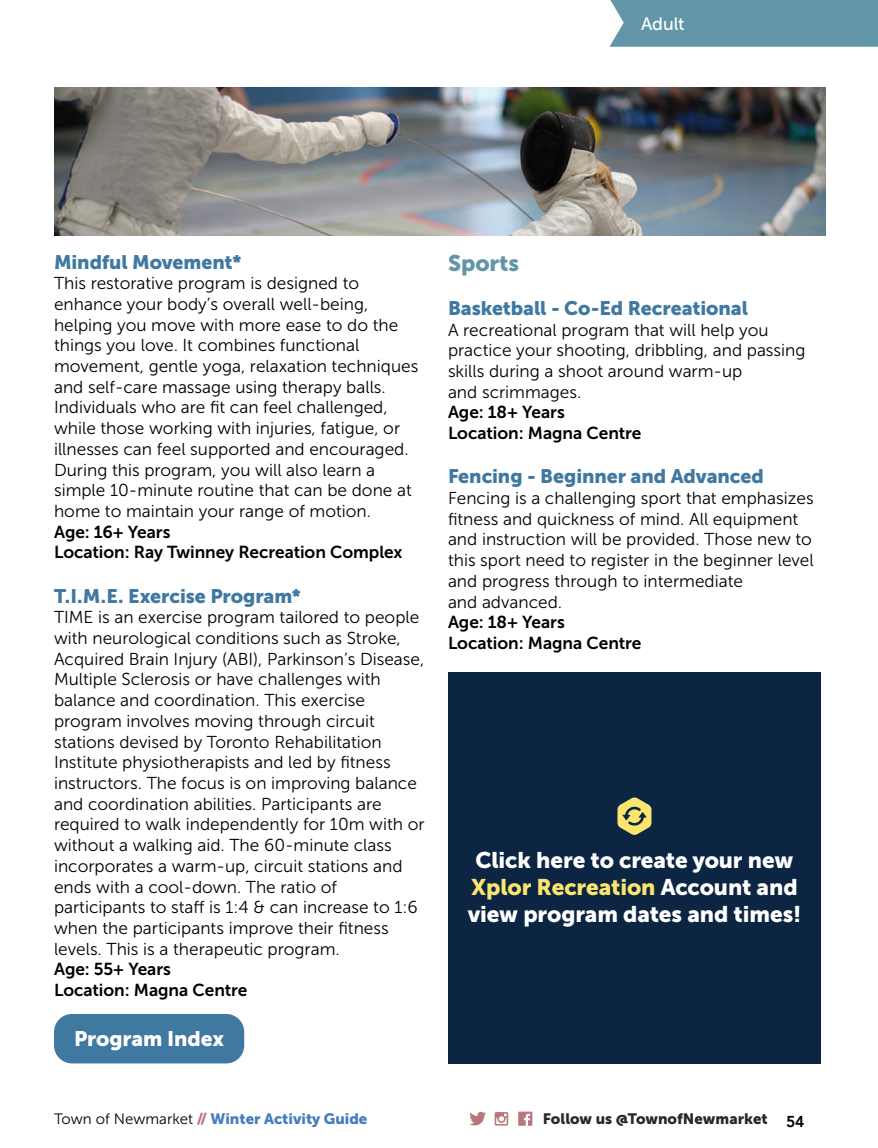
<style>
.page{position:relative;width:878px;height:1148px;background:#fff}
.page>*{position:absolute;margin:0;border:0;box-sizing:border-box;transform-origin:0 0}
.t1{font:22.5px/27px "Museo Sans 900";letter-spacing:-.005em;color:#fff;text-align:center}
.t2{font:22.5px "Museo Sans 900";color:#6096a8}
.t3{font:21px "Museo Sans 900";letter-spacing:-.005em;color:#fff}
.t4{font:19.5px "Museo Sans 900";letter-spacing:-.005em;color:#3f78a1}
.t5{font:18px "Museo Sans 500";letter-spacing:-.005em;color:#fff}
.t6{font:17.25px/20.7px "Museo Sans 300";color:#000}
.t7{font:17.25px/20.7px "Museo Sans 700";color:#000}
.t8{font:15px "Museo Sans 900";color:#457cbf}
.t9{font:15px "Museo Sans 900";color:#292829}
.s1{color:#fae66f}
.s2{font-family:"Museo Sans 300";color:#000}
.s3{color:#b7777c}
.s4{font-family:"Avenir";font-weight:800;font-size:15.75px;color:#000}
</style>
<div class="page">
<svg style="left:469px;top:1111px;width:17px;height:14px"></svg>
<svg style="left:494px;top:1112px;width:14px;height:13px"></svg>
<svg style="left:518px;top:1111px;width:14px;height:14px"></svg>
<div style="left:609px;top:0;width:269px;height:47px;background:#6096a8"></div>
<div style="left:54px;top:1014px;width:190px;height:49px;background:#3f78a1;border-radius:18px"></div>
<div style="left:448px;top:672px;width:372px;height:391px;background:#0c2543"></div>
<img style="left:54px;top:88px;width:771px;height:148px">
<svg style="left:617px;top:797px;width:34px;height:38px"></svg>
<p class="t5" style="left:641px;top:13px;width:45px">Adult</p>
<p class="t4" style="left:54px;top:251px;width:189px">Mindful Movement*</p>
<p class="t6" style="left:54px;top:273px;width:366px">This restorative program is designed to enhance your body’s overall well-being, helping you move with more ease to do the things you love. It combines functional movement, gentle yoga, relaxation techniques and self-care massage using therapy balls.<br>Individuals who are fit can feel challenged, while those working with injuries, fatigue, or illnesses can feel supported and encouraged.<br>During this program, you will also learn a simple 10-minute routine that can be done at home to maintain your range of motion.</p>
<p class="t7" style="left:54px;top:521px;width:350px">Age: 16+ Years<br>Location: Ray Twinney Recreation Complex</p>
<p class="t4" style="left:54px;top:584px;width:248px">T.I.M.E. Exercise Program*</p>
<p class="t6" style="left:54px;top:607px;width:372px">TIME is an exercise program tailored to people with neurological conditions such as Stroke, Acquired Brain Injury (ABI), Parkinson’s Disease, Multiple Sclerosis or have challenges with balance and coordination. This exercise program involves moving through circuit stations devised by Toronto Rehabilitation Institute physiotherapists and led by fitness instructors. The focus is on improving balance and coordination abilities. Participants are required to walk independently for 10m with or without a walking aid. The 60-minute class incorporates a warm-up, circuit stations and ends with a cool-down. The ratio of participants to staff is 1:4 &amp; can increase to 1:6 when the participants improve their fitness levels. This is a therapeutic program.</p>
<p class="t7" style="left:54px;top:959px;width:195px">Age: 55+ Years<br>Location: Magna Centre</p>
<p class="t3" style="left:74px;top:1026px;width:151px">Program Index</p>
<h1 class="t2" style="left:448px;top:250px;width:73px">Sports</h1>
<p class="t4" style="left:448px;top:297px;width:301px">Basketball - Co-Ed Recreational</p>
<p class="t6" style="left:448px;top:319px;width:359px">A recreational program that will help you practice your shooting, dribbling, and passing skills during a shoot around warm-up<br>and scrimmages.</p>
<p class="t7" style="left:448px;top:402px;width:195px">Age: 18+ Years<br>Location: Magna Centre</p>
<p class="t4" style="left:448px;top:465px;width:317px">Fencing - Beginner and Advanced</p>
<p class="t6" style="left:448px;top:488px;width:367px">Fencing is a challenging sport that emphasizes fitness and quickness of mind. All equipment and instruction will be provided. Those new to this sport need to register in the beginner level and progress through to intermediate<br>and advanced.</p>
<p class="t7" style="left:448px;top:612px;width:195px">Age: 18+ Years<br>Location: Magna Centre</p>
<h1 class="t1" style="left:467px;top:846px;width:335px">Click here to create your new<br><span class="s1">Xplor Recreation</span> Account and view program dates and times!</h1>
<p class="t8" style="left:54px;top:1110px;width:315px"><span class="s2">Town of Newmarket</span> <span class="s3">//</span> Winter Activity Guide</p>
<p class="t9" style="left:543px;top:1110px;width:263px">Follow us @TownofNewmarket <span class="s4">54</span></p>
</div>
